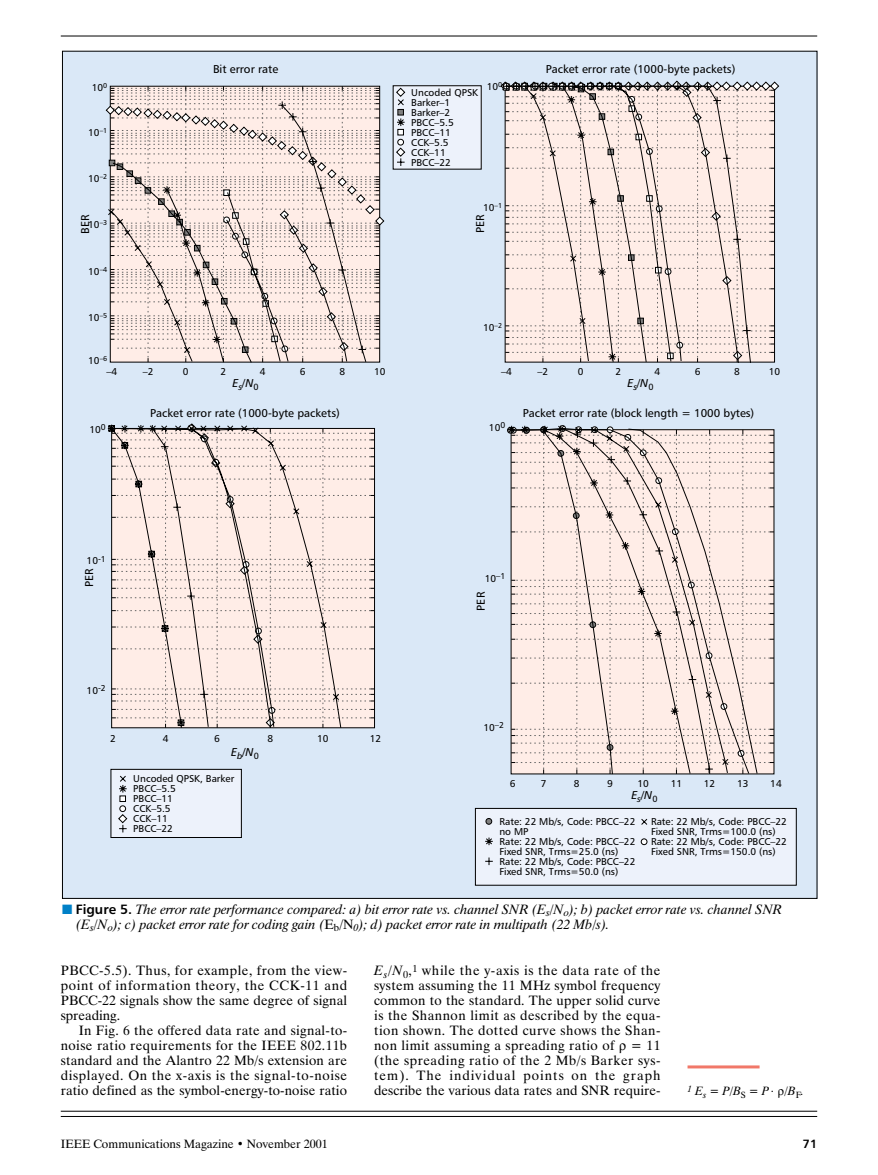
<style>
.page{position:relative;width:878px;height:1175px;background:#fff}
.page>*{position:absolute;margin:0;border:0;box-sizing:border-box;transform-origin:0 0}
.t1{font:13.5px/15px "Dutch 801 BT";letter-spacing:.005em;color:#000;text-align:justify}
.t2{font:italic 13.5px/15px "Dutch 801 BT";color:#000}
.t3{font:12px "Dutch 801 BT";color:#000}
.t4{font:italic 12px "Dutch 801 BT";color:#000}
.t5{font:12px "Humanist 777 BT Bold B";color:#000}
.t6{font:11.4px "Humanist 777 BT Roman B";color:#000}
.t7{font:11.4px "Humanist 777 BT Italic B";color:#000}
.t8{font:10.05px/9.9px "Humanist 777 BT Roman B";color:#000}
.s1{font-family:"Humanist 777 BT Roman B"}
.s2{color:#0080c7}
.s3{font-family:"Humanist 777 BT Bold B";font-style:normal}
.s4{font-style:normal}
.s5{font-style:italic}
</style>
<div class="page">
<hr style="left:61px;top:36px;width:756px;height:1px;background:#000">
<hr style="left:61px;top:1116px;width:756px;height:1px;background:#000">
<hr style="left:61px;top:1110px;width:756px;height:1px;background:#000">
<div style="left:62px;top:51px;width:755px;height:847px;background:#dae8f7"></div>
<div style="left:111px;top:769px;width:130px;height:68px;background:#edf2fb"></div>
<div style="left:111px;top:769px;width:131px;height:69px;border:1px solid #000"></div>
<svg style="left:118px;top:775px;width:10px;height:58px"></svg>
<div style="left:475px;top:808px;width:321px;height:77px;background:#edf2fb"></div>
<div style="left:475px;top:808px;width:321px;height:77px;border:1px solid #000"></div>
<svg style="left:485px;top:818px;width:163px;height:47px"></svg>
<svg style="left:110px;top:81px;width:669px;height:282px"></svg>
<svg style="left:502px;top:82px;width:249px;height:281px;background:#e8d9d4"></svg>
<svg style="left:191px;top:423px;width:183px;height:304px;background:#f7e7e2"></svg>
<svg style="left:107px;top:424px;width:234px;height:304px;background:#eeded9"></svg>
<svg style="left:758px;top:429px;width:16px;height:345px;background:#efded8"></svg>
<svg style="left:507px;top:425px;width:251px;height:350px;background:#edded9"></svg>
<hr style="left:687px;top:1065px;width:72px;height:3px;background:#f17869">
<p class="t8" style="left:92px;top:83px;width:17px">10<sup>0</sup></p>
<p class="t8" style="left:88px;top:128px;width:21px">10<sup>–1</sup></p>
<p class="t8" style="left:88px;top:174px;width:21px">10<sup>–2</sup></p>
<p class="t6" style="left:80px;top:234px;width:21px;rotate:-90deg">BER</p>
<p class="t8" style="left:88px;top:266px;width:21px">10<sup>–4</sup></p>
<p class="t8" style="left:88px;top:220px;width:21px">10<sup>–3</sup></p>
<p class="t8" style="left:88px;top:313px;width:21px">10<sup>–5</sup></p>
<p class="t8" style="left:88px;top:356px;width:21px">10<sup>–6</sup></p>
<p class="t8" style="left:106px;top:367px;width:12px">–4</p>
<p class="t8" style="left:89px;top:425px;width:18px">10<sup>0</sup></p>
<p class="t6" style="left:213px;top:64px;width:67px">Bit error rate</p>
<p class="t8" style="left:143px;top:367px;width:12px">–2</p>
<p class="t8" style="left:183px;top:367px;width:7px">0</p>
<p class="t8" style="left:221px;top:367px;width:7px">2</p>
<p class="t8" style="left:260px;top:367px;width:7px">4</p>
<p class="t8" style="left:300px;top:367px;width:7px">6</p>
<p class="t8" style="left:339px;top:367px;width:7px">8</p>
<p class="t8" style="left:374px;top:367px;width:13px">10</p>
<p class="t7" style="left:232px;top:378px;width:28px">E<sub>s</sub><span class="s1">/</span>N<sub>0</sub></p>
<p class="t6" style="left:150px;top:408px;width:191px">Packet error rate (1000-byte packets)</p>
<p class="t8" style="left:411px;top:88px;width:68px">Uncoded QPSK<br>Barker–1<br>Barker–2<br>PBCC–5.5<br>PBCC–11<br>CCK–5.5<br>CCK–11<br>PBCC–22</p>
<p class="t8" style="left:486px;top:82px;width:17px">10<sup>0</sup></p>
<p class="t8" style="left:483px;top:203px;width:21px">10<sup>–1</sup></p>
<p class="t6" style="left:475px;top:233px;width:20px;rotate:-90deg">PER</p>
<p class="t8" style="left:483px;top:323px;width:21px">10<sup>–2</sup></p>
<p class="t6" style="left:545px;top:64px;width:191px">Packet error rate (1000-byte packets)</p>
<p class="t8" style="left:501px;top:367px;width:12px">–4</p>
<p class="t8" style="left:537px;top:367px;width:12px">–2</p>
<p class="t8" style="left:577px;top:367px;width:7px">0</p>
<p class="t8" style="left:615px;top:367px;width:7px">2</p>
<p class="t8" style="left:654px;top:367px;width:7px">4</p>
<p class="t8" style="left:694px;top:367px;width:7px">6</p>
<p class="t8" style="left:734px;top:367px;width:7px">8</p>
<p class="t8" style="left:768px;top:367px;width:13px">10</p>
<p class="t7" style="left:627px;top:378px;width:28px">E<sub>s</sub><span class="s1">/</span>N<sub>0</sub></p>
<p class="t8" style="left:489px;top:423px;width:18px">10<sup>0</sup></p>
<p class="t6" style="left:522px;top:408px;width:233px">Packet error rate (block length = 1000 bytes)</p>
<p class="t8" style="left:87px;top:556px;width:21px">10<sup>-1</sup></p>
<p class="t6" style="left:84px;top:587px;width:20px;rotate:-90deg">PER</p>
<p class="t8" style="left:87px;top:686px;width:21px">10<sup>-2</sup></p>
<p class="t8" style="left:110px;top:734px;width:7px">2</p>
<p class="t8" style="left:163px;top:734px;width:7px">4</p>
<p class="t8" style="left:214px;top:734px;width:7px">6</p>
<p class="t8" style="left:267px;top:734px;width:7px">8</p>
<p class="t8" style="left:317px;top:734px;width:13px">10</p>
<p class="t8" style="left:370px;top:734px;width:13px">12</p>
<p class="t7" style="left:231px;top:747px;width:29px">E<sub>b</sub><span class="s1">/</span>N<sub>0</sub></p>
<p class="t8" style="left:133px;top:774px;width:102px">Uncoded QPSK, Barker<br>PBCC–5.5<br>PBCC–11<br>CCK–5.5<br>CCK–11<br>PBCC–22</p>
<p class="t8" style="left:484px;top:574px;width:22px">10<sup>–1</sup></p>
<p class="t6" style="left:476px;top:610px;width:20px;rotate:-90deg">PER</p>
<p class="t8" style="left:483px;top:722px;width:22px">10<sup>–2</sup></p>
<p class="t8" style="left:574px;top:778px;width:7px">8</p>
<p class="t8" style="left:607px;top:778px;width:7px">9</p>
<p class="t8" style="left:637px;top:778px;width:13px">10</p>
<p class="t8" style="left:670px;top:778px;width:13px">11</p>
<p class="t8" style="left:704px;top:778px;width:13px">12</p>
<p class="t8" style="left:737px;top:778px;width:13px">13</p>
<p class="t8" style="left:770px;top:778px;width:13px">14</p>
<p class="t8" style="left:651px;top:817px;width:137px">Rate: 22 Mb/s, Code: PBCC–22<br>Fixed SNR, Trms=100.0 (ns)<br>Rate: 22 Mb/s, Code: PBCC–22<br>Fixed SNR, Trms=150.0 (ns)</p>
<p class="t8" style="left:509px;top:778px;width:7px">6</p>
<p class="t8" style="left:540px;top:778px;width:7px">7</p>
<p class="t7" style="left:631px;top:790px;width:28px">E<sub>s</sub><span class="s1">/</span>N<sub>0</sub></p>
<p class="t8" style="left:499px;top:817px;width:137px">Rate: 22 Mb/s, Code: PBCC–22 no MP<br>Rate: 22 Mb/s, Code: PBCC–22<br>Fixed SNR, Trms=25.0 (ns)<br>Rate: 22 Mb/s, Code: PBCC–22<br>Fixed SNR, Trms=50.0 (ns)</p>
<p class="t2" style="left:76px;top:902px;width:707px;text-indent:-14px"><span class="s2">■</span> <span class="s3">Figure 5.</span> The error rate performance compared: a) bit error rate vs. channel SNR (E<sub>s</sub>/N<sub>o</sub>); b) packet error rate vs. channel SNR (E<sub>s</sub>/N<sub>o</sub>); c) packet error rate for coding gain (<span class="s4">E</span><sub>b</sub>/<span class="s4">N</span><sub>0</sub>); d) packet error rate in multipath (22 Mb/s).</p>
<p class="t1" style="left:61px;top:964px;width:288px">PBCC-5.5). Thus, for example, from the view&shy;point of information theory, the CCK-11 and PBCC-22 signals show the same degree of signal spreading.</p>
<p class="t1" style="left:61px;top:1024px;width:288px;text-indent:18px">In Fig. 6 the offered data rate and signal-to&shy;noise ratio requirements for the IEEE 802.11b standard and the Alantro 22 Mb/s extension are displayed. On the x-axis is the signal-to-noise ratio defined as the symbol-energy-to-noise ratio</p>
<p class="t1" style="left:374px;top:964px;width:288px"><span class="s5">E</span><sub>s</sub>/<span class="s5">N</span><sub>0</sub>,<sup>1</sup> while the y-axis is the data rate of the system assuming the 11 MHz symbol frequency common to the standard. The upper solid curve is the Shannon limit as described by the equa&shy;tion shown. The dotted curve shows the Shan&shy;non limit assuming a spreading ratio of = 11 (the spreading ratio of the 2 Mb/s Barker sys&shy;tem). The individual points on the graph describe the various data rates and SNR require-</p>
<p class="t4" style="left:687px;top:1086px;width:118px"><sup>1</sup> E<sub>s</sub> = P/B<sub>S</sub> = P . /B<sub>F</sub>.</p>
<p class="t3" style="left:61px;top:1139px;width:268px">IEEE Communications Magazine • November 2001</p>
<p class="t5" style="left:803px;top:1138px;width:16px">71</p>
</div>
